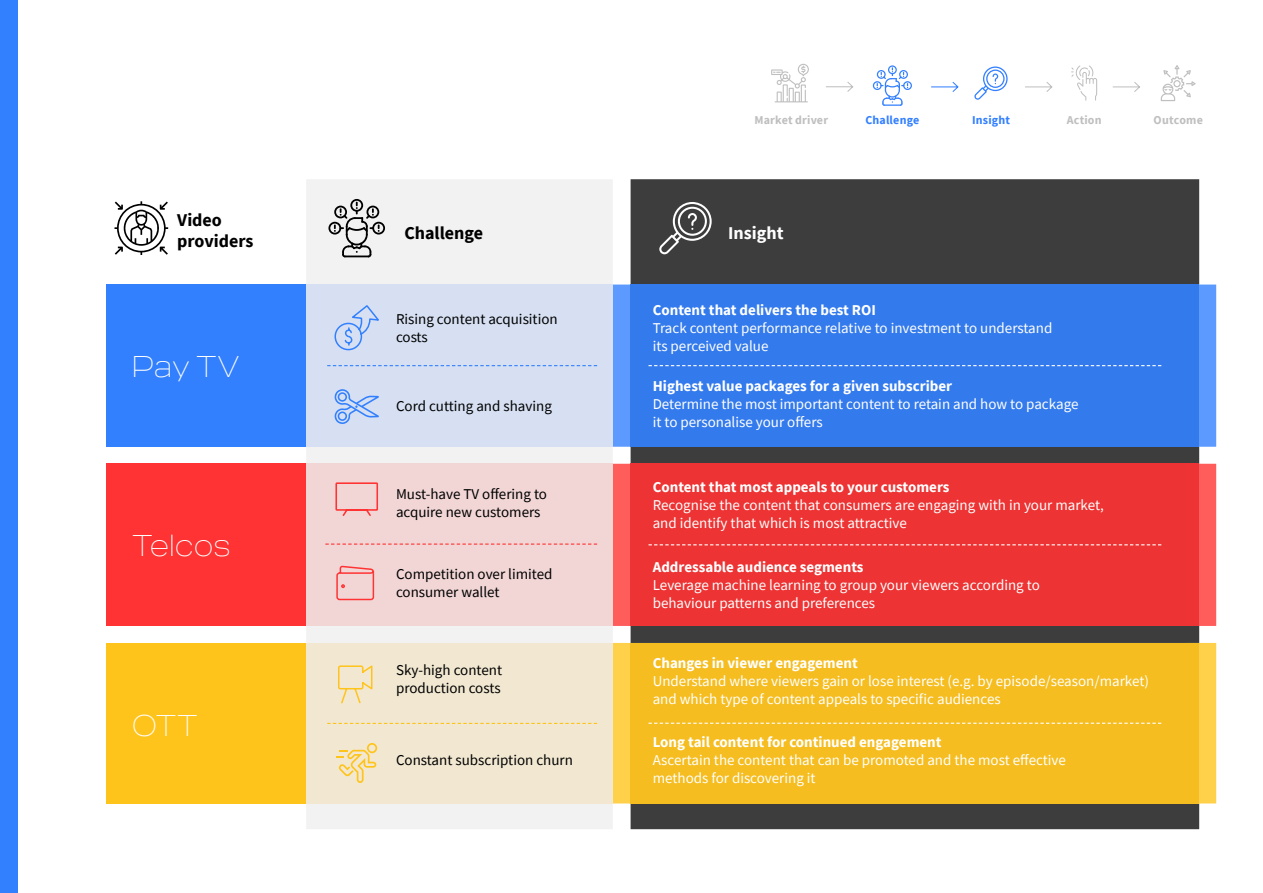
<style>
.page{position:relative;width:1263px;height:893px;background:#fff}
.page>*{position:absolute;margin:0;border:0;box-sizing:border-box;transform-origin:0 0}
.t1{font:100 30px "Criteria CF Custom";color:#fff}
.t2{font:700 18px/21px "Source Sans Pro";color:#000}
.t3{font:700 18px "Source Sans Pro";color:#fff}
.t4{font:15px/18px "Source Sans Pro";color:#fff}
.t5{font:700 15px "Source Sans Pro";color:#fff}
.t6{font:15px/18px "Source Sans Pro";color:#000}
.t7{font:700 12px "Source Sans Pro";letter-spacing:.015em;color:#bfbfbf}
.t8{font:700 12px "Source Sans Pro";letter-spacing:.015em;color:#3380ff}
</style>
<div class="page">
<div style="left:0;top:0;width:17px;height:893px;background:#3380ff"></div>
<div style="left:631px;top:179px;width:568px;height:650px;background:#3d3d3d"></div>
<div style="left:613px;top:464px;width:603px;height:162px;background:#ff5c5c"></div>
<div style="left:631px;top:464px;width:568px;height:162px;background:#ed3333"></div>
<div style="left:613px;top:285px;width:603px;height:162px;background:#5c9aff"></div>
<div style="left:631px;top:285px;width:568px;height:162px;background:#337aed"></div>
<div style="left:106px;top:285px;width:200px;height:162px;background:#3380ff"></div>
<div style="left:106px;top:464px;width:200px;height:162px;background:#f33"></div>
<div style="left:613px;top:643px;width:603px;height:160px;background:#ffd049"></div>
<div style="left:631px;top:643px;width:568px;height:160px;background:#f5bd1f"></div>
<div style="left:106px;top:643px;width:200px;height:160px;background:#ffc41c"></div>
<svg style="left:114px;top:201px;width:54px;height:54px"></svg>
<svg style="left:648px;top:365px;width:513px;height:1px"></svg>
<svg style="left:648px;top:544px;width:513px;height:1px"></svg>
<svg style="left:648px;top:723px;width:513px;height:1px"></svg>
<div style="left:306px;top:180px;width:307px;height:463px;background:#f2f2f2"></div>
<div style="left:306px;top:464px;width:307px;height:162px;background:#f2d6d6"></div>
<div style="left:306px;top:803px;width:307px;height:26px;background:#f2f2f2"></div>
<div style="left:306px;top:285px;width:307px;height:162px;background:#d6e0f2"></div>
<div style="left:306px;top:643px;width:307px;height:160px;background:#f2e8d1"></div>
<svg style="left:335px;top:482px;width:43px;height:34px"></svg>
<svg style="left:334px;top:305px;width:45px;height:46px"></svg>
<svg style="left:334px;top:389px;width:45px;height:35px"></svg>
<svg style="left:336px;top:743px;width:41px;height:40px"></svg>
<svg style="left:328px;top:199px;width:57px;height:58px"></svg>
<svg style="left:659px;top:202px;width:53px;height:52px"></svg>
<svg style="left:336px;top:566px;width:39px;height:35px"></svg>
<svg style="left:338px;top:665px;width:35px;height:39px"></svg>
<svg style="left:771px;top:64px;width:38px;height:38px"></svg>
<svg style="left:873px;top:65px;width:39px;height:41px"></svg>
<svg style="left:974px;top:66px;width:33px;height:34px"></svg>
<svg style="left:1025px;top:65px;width:115px;height:36px"></svg>
<svg style="left:1161px;top:65px;width:35px;height:36px"></svg>
<svg style="left:327px;top:365px;width:270px;height:1px"></svg>
<svg style="left:327px;top:723px;width:270px;height:1px"></svg>
<svg style="left:325px;top:543px;width:272px;height:2px"></svg>
<svg style="left:931px;top:81px;width:28px;height:11px"></svg>
<svg style="left:826px;top:82px;width:28px;height:10px"></svg>
<p class="t2" style="left:177px;top:210px;width:78px">Video providers</p>
<h1 class="t1" style="left:132px;top:349px;width:109px">Pay TV</h1>
<h1 class="t1" style="left:132px;top:528px;width:100px">Telcos</h1>
<h1 class="t1" style="left:132px;top:707px;width:68px">OTT</h1>
<p class="t7" style="left:754px;top:112px;width:75px">Market driver</p>
<p class="t8" style="left:865px;top:112px;width:55px">Challenge</p>
<p class="t8" style="left:972px;top:112px;width:39px">Insight</p>
<p class="t7" style="left:1067px;top:112px;width:37px">Action</p>
<p class="t7" style="left:1153px;top:112px;width:51px">Outcome</p>
<p class="t2" style="left:404px;top:222px;width:80px">Challenge</p>
<p class="t3" style="left:728px;top:220px;width:57px">Insight</p>
<p class="t6" style="left:396px;top:310px;width:163px">Rising content acquisition costs</p>
<p class="t6" style="left:396px;top:397px;width:157px">Cord cutting and shaving</p>
<p class="t6" style="left:396px;top:485px;width:152px">Must-have TV offering to acquire new customers</p>
<p class="t6" style="left:396px;top:565px;width:158px">Competition over limited consumer wallet</p>
<p class="t6" style="left:396px;top:661px;width:108px">Sky-high content production costs</p>
<p class="t6" style="left:396px;top:751px;width:178px">Constant subscription churn</p>
<p class="t5" style="left:653px;top:300px;width:225px">Content that delivers the best ROI</p>
<p class="t4" style="left:653px;top:319px;width:401px">Track content performance relative to investment to understand its perceived value</p>
<p class="t5" style="left:653px;top:375px;width:301px">Highest value packages for a given subscriber</p>
<p class="t4" style="left:653px;top:394px;width:427px">Determine the most important content to retain and how to package it to personalise your offers</p>
<p class="t5" style="left:653px;top:477px;width:298px">Content that most appeals to your customers</p>
<p class="t4" style="left:653px;top:496px;width:453px">Recognise the content that consumers are engaging with in your market, and identify that which is most attractive</p>
<p class="t5" style="left:653px;top:557px;width:212px">Addressable audience segments</p>
<p class="t4" style="left:653px;top:576px;width:389px">Leverage machine learning to group your viewers according to behaviour patterns and preferences</p>
<p class="t5" style="left:653px;top:653px;width:207px">Changes in viewer engagement</p>
<p class="t4" style="left:653px;top:672px;width:498px">Understand where viewers gain or lose interest (e.g. by episode/season/market) and which type of content appeals to specific audiences</p>
<p class="t5" style="left:653px;top:732px;width:290px">Long tail content for continued engagement</p>
<p class="t4" style="left:653px;top:751px;width:415px">Ascertain the content that can be promoted and the most effective methods for discovering it</p>
</div>
